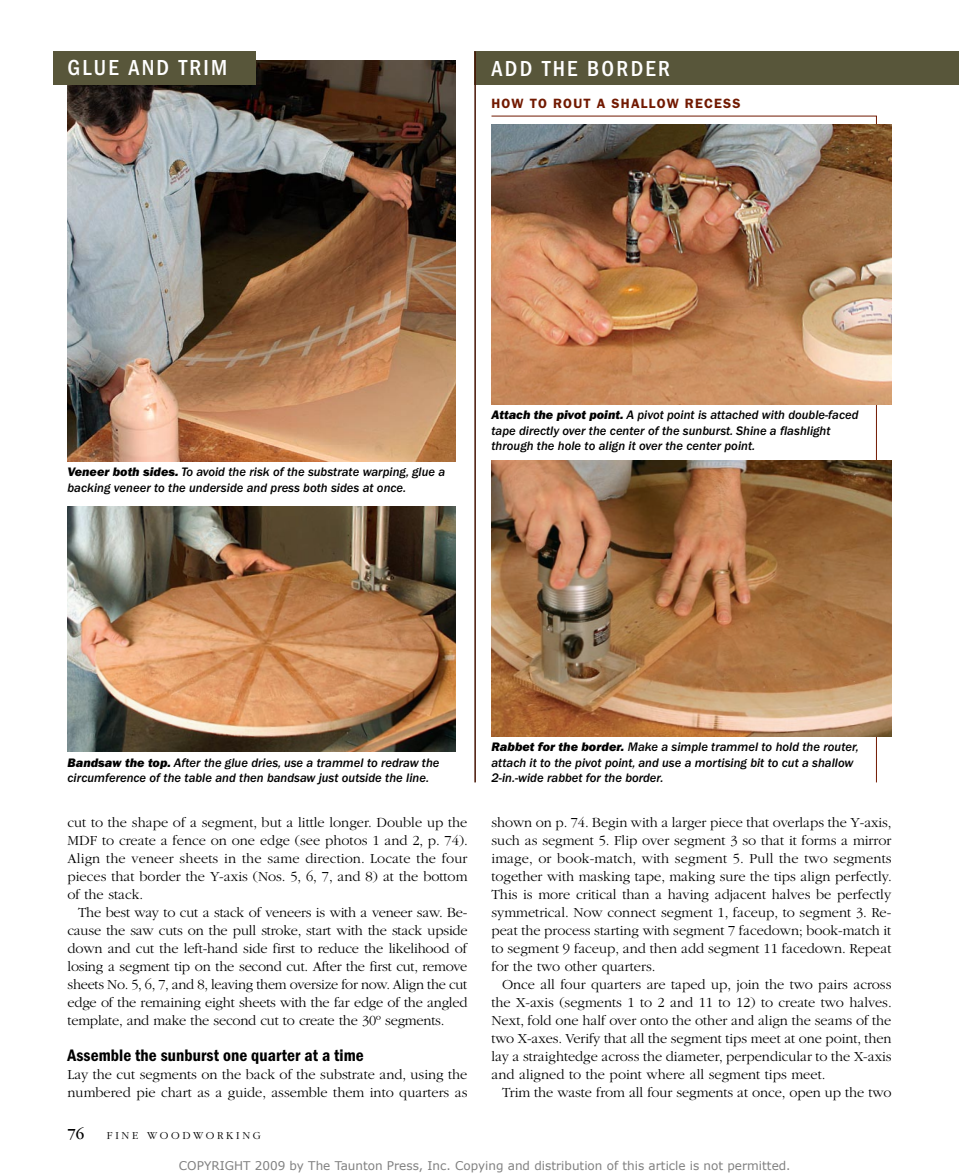
<style>
.page{position:relative;width:959px;height:1175px;background:#fff}
.page>*{position:absolute;margin:0;border:0;box-sizing:border-box;transform-origin:0 0}
.t1{font:500 condensed 22.5px "ITC Franklin Gothic Std";letter-spacing:.1em;color:#fff}
.t2{font:17.25px "ITC Franklin Gothic Std Dm Cd";letter-spacing:.005em;color:#000}
.t3{font:16.05px "ITC Garamond Std";color:#000}
.t4{font:300 14.4px/18px "ITC Garamond Std";color:#000;text-align:justify}
.t5{font:600 13.5px "ITC Franklin Gothic Std";letter-spacing:.09em;color:#711901}
.t6{font:12.75px/15.8px "ITC Franklin Gothic Std Med It";color:#000}
.t7{font:12px "Verdana";color:#808080}
.t8{font:300 11.1px "ITC Garamond Std";letter-spacing:.24em;color:#000}
.s1{font-family:"ITC Franklin Gothic Std Hvy It"}
</style>
<div class="page">
<svg style="left:491px;top:115px;width:386px;height:668px"></svg>
<div style="left:474px;top:51px;width:484px;height:33px;background:#58563a"></div>
<img style="left:68px;top:60px;width:387px;height:401px">
<img style="left:68px;top:506px;width:387px;height:246px">
<img style="left:491px;top:125px;width:400px;height:279px">
<img style="left:491px;top:460px;width:400px;height:276px">
<hr style="left:474px;top:51px;width:2px;height:731px;background:#471504">
<div style="left:52px;top:51px;width:203px;height:33px;background:#58563a"></div>
<h1 class="t1" style="left:68px;top:55px;width:161px">GLUE AND TRIM</h1>
<h1 class="t1" style="left:491px;top:55px;width:180px">ADD THE BORDER</h1>
<p class="t5" style="left:491px;top:96px;width:251px">HOW TO ROUT A SHALLOW RECESS</p>
<p class="t6" style="left:68px;top:464px;width:379px"><span class="s1">Veneer both sides.</span> To avoid the risk of the substrate warping, glue a backing veneer to the underside and press both sides at once.</p>
<p class="t6" style="left:491px;top:407px;width:368px"><span class="s1">Attach the pivot point.</span> A pivot point is attached with double-faced tape directly over the center of the sunburst. Shine a flashlight through the hole to align it over the center point.</p>
<p class="t6" style="left:68px;top:754px;width:373px"><span class="s1">Bandsaw the top.</span> After the glue dries, use a trammel to redraw the circumference of the table and then bandsaw just outside the line.</p>
<p class="t4" style="left:68px;top:813px;width:402px">cut to the shape of a segment, but a little longer. Double up the MDF to create a fence on one edge (see photos 1 and 2, p. 74).<br>Align the veneer sheets in the same direction. Locate the four pieces that border the Y-axis (Nos. 5, 6, 7, and 8) at the bottom of the stack.</p>
<p class="t4" style="left:68px;top:903px;width:401px;text-indent:10px">The best way to cut a stack of veneers is with a veneer saw. Be&shy;cause the saw cuts on the pull stroke, start with the stack upside down and cut the left-hand side first to reduce the likelihood of losing a segment tip on the second cut. After the first cut, remove sheets No. 5, 6, 7, and 8, leaving them oversize for now. Align the cut edge of the remaining eight sheets with the far edge of the angled template, and make the second cut to create the 30º segments.</p>
<p class="t2" style="left:68px;top:1045px;width:298px">Assemble the sunburst one quarter at a time</p>
<p class="t4" style="left:68px;top:1065px;width:401px">Lay the cut segments on the back of the substrate and, using the numbered pie chart as a guide, assemble them into quarters as</p>
<p class="t6" style="left:491px;top:739px;width:369px"><span class="s1">Rabbet for the border.</span> Make a simple trammel to hold the router, attach it to the pivot point, and use a mortising bit to cut a shallow<br>2-in.-wide rabbet for the border.</p>
<p class="t4" style="left:491px;top:813px;width:402px">shown on p. 74. Begin with a larger piece that overlaps the Y-axis, such as segment 5. Flip over segment 3 so that it forms a mirror image, or book-match, with segment 5. Pull the two segments together with masking tape, making sure the tips align perfectly.<br>This is more critical than a having adjacent halves be perfectly symmetrical. Now connect segment 1, faceup, to segment 3. Re&shy;peat the process starting with segment 7 facedown; book-match it to segment 9 faceup, and then add segment 11 facedown. Repeat for the two other quarters.</p>
<p class="t4" style="left:491px;top:975px;width:402px;text-indent:10px">Once all four quarters are taped up, join the two pairs across the X-axis (segments 1 to 2 and 11 to 12) to create two halves.<br>Next, fold one half over onto the other and align the seams of the two X-axes. Verify that all the segment tips meet at one point, then lay a straightedge across the diameter, perpendicular to the X-axis and aligned to the point where all segment tips meet.</p>
<p class="t4" style="left:502px;top:1083px;width:391px">Trim the waste from all four segments at once, open up the two</p>
<p class="t3" style="left:68px;top:1124px;width:18px">76</p>
<p class="t8" style="left:107px;top:1129px;width:53px">FINE woodwor</p>
<p class="t8" style="left:226px;top:1129px;width:36px">kin g</p>
<p class="t7" style="left:179px;top:1158px;width:613px">COPYRIGHT 2009 by The Taunton Press, Inc. Copying and distribution of this article is not permitted.</p>
</div>
